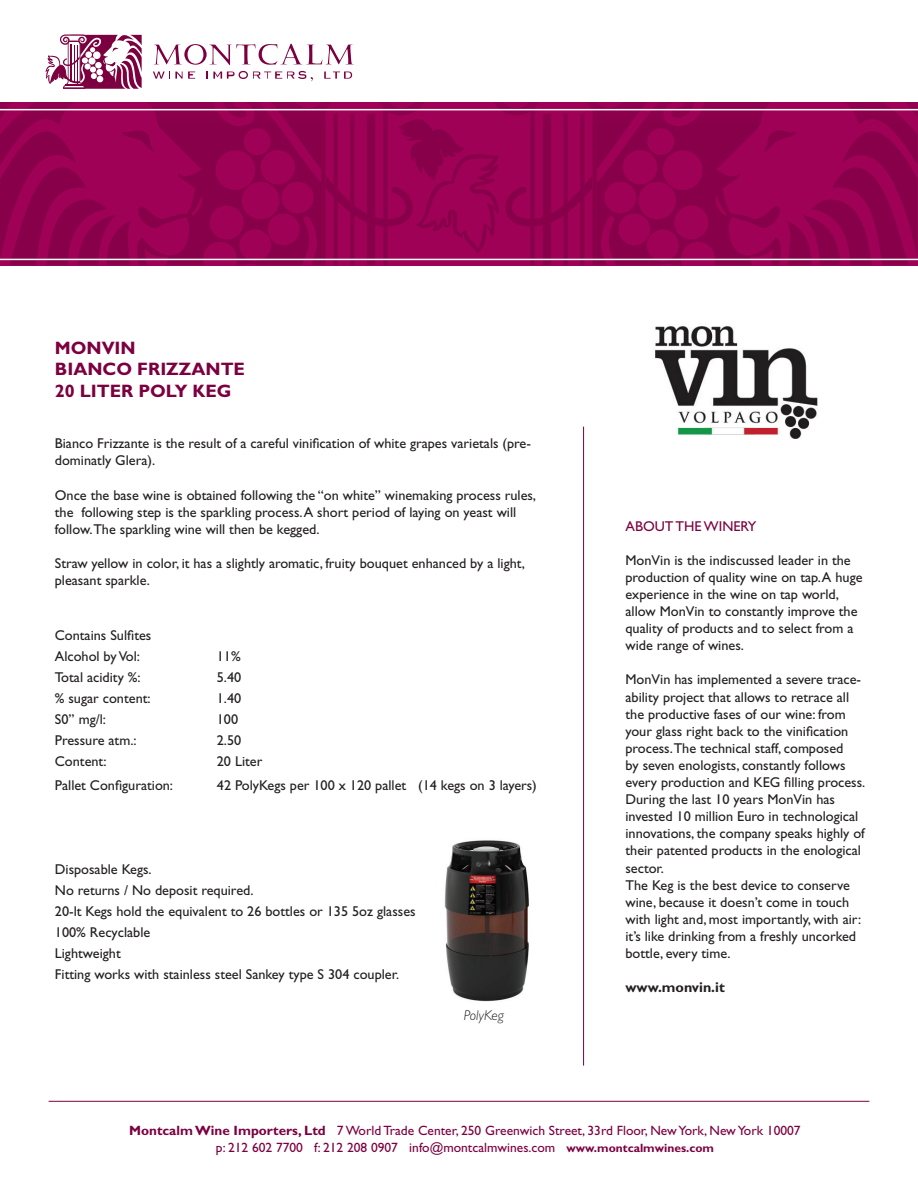
<style>
.page{position:relative;width:918px;height:1188px;background:#fff}
.page>*{position:absolute;margin:0;border:0;box-sizing:border-box;transform-origin:0 0}
.t1{font:700 18px/21.6px "Gill Sans";color:#7c0040}
.t2{font:14.25px/17.1px "Gill Sans";color:#231f20}
.t3{font:14.25px "Gill Sans";color:#7c0040}
.t4{font:700 14.25px "Gill Sans";color:#231f20}
.t5{font:italic 300 14.25px "Gill Sans";letter-spacing:-.005em;color:#231f20}
.t6{font:13.5px/16.5px "Gill Sans";color:#7c0040;text-align:center}
.s1{font-weight:700}
.s2{font-weight:700;font-size:12px}
</style>
<div class="page">
<svg style="left:153px;top:72px;width:42px;height:7px"></svg>
<svg style="left:206px;top:71px;width:107px;height:10px"></svg>
<svg style="left:324px;top:72px;width:28px;height:7px"></svg>
<svg style="left:153px;top:44px;width:201px;height:21px"></svg>
<svg style="left:46px;top:34px;width:96px;height:55px"></svg>
<svg style="left:802px;top:102px;width:115px;height:163px;background:#940250"></svg>
<svg style="left:0;top:102px;width:116px;height:163px;background:#940250"></svg>
<svg style="left:122px;top:102px;width:674px;height:163px;background:#960252"></svg>
<hr style="left:0;top:109px;width:918px;height:1px;background:#fff">
<hr style="left:0;top:259px;width:918px;height:1px;background:#fff">
<hr style="left:583px;top:427px;width:1px;height:639px;background:#7c0040">
<hr style="left:49px;top:1101px;width:820px;height:1px;background:#7c0040">
<img style="left:444px;top:840px;width:85px;height:162px">
<img style="left:655px;top:326px;width:163px;height:113px">
<p class="t1" style="left:55px;top:337px;width:192px">monvi n<br>bianco FRIZZANTE<br>20 liter</p>
<p class="t1" style="left:138px;top:380px;width:95px">poly keg</p>
<p class="t2" style="left:55px;top:435px;width:478px">Bianco Frizzante is the result of a careful vinification of white grapes varietals (pre&shy;dominatly Glera).</p>
<p class="t2" style="left:55px;top:486px;width:483px">Once the base wine is obtained following the “on white” winemaking process rules, the following step is the sparkling process. A short period of laying on yeast will follow.The sparkling wine will then be kegged.</p>
<p class="t2" style="left:55px;top:555px;width:472px">Straw yellow in color, it has a slightly aromatic, fruity bouquet enhanced by a light, pleasant sparkle.</p>
<p class="t2" style="left:55px;top:625px;width:98px;line-height:21px">Contains Sulfites<br>Alcohol by Vol:</p>
<p class="t2" style="left:217px;top:648px;width:25px">11%</p>
<p class="t2" style="left:55px;top:669px;width:87px">Total acidity %:</p>
<p class="t2" style="left:217px;top:669px;width:26px">5.40</p>
<p class="t2" style="left:55px;top:690px;width:97px">% sugar content:</p>
<p class="t2" style="left:217px;top:690px;width:26px">1.40</p>
<p class="t2" style="left:55px;top:711px;width:53px">S0’’ mg/l:</p>
<p class="t2" style="left:217px;top:711px;width:23px">100</p>
<p class="t2" style="left:55px;top:732px;width:83px">Pressure atm.:</p>
<p class="t2" style="left:217px;top:732px;width:26px">2.50</p>
<p class="t2" style="left:55px;top:753px;width:53px">Content:</p>
<p class="t2" style="left:217px;top:753px;width:47px">20 Liter</p>
<p class="t2" style="left:55px;top:777px;width:120px">Pallet Configuration:</p>
<p class="t2" style="left:217px;top:777px;width:322px">42 PolyKegs per 100 x 120 pallet (14 kegs on 3 layers)</p>
<p class="t2" style="left:55px;top:859px;width:362px;line-height:21px">Disposable Kegs.<br>No returns / No deposit required.<br>20-lt Kegs hold the equivalent to 26 bottles or 135 5oz glasses 100% Recyclable<br>Lightweight<br>Fitting works with stainless steel Sankey type S 304 coupler.</p>
<p class="t5" style="left:464px;top:1007px;width:42px">PolyKeg</p>
<p class="t3" style="left:626px;top:518px;width:132px">ABOUT THE WINERY</p>
<p class="t2" style="left:626px;top:552px;width:239px">MonVin is the indiscussed leader in the production of quality wine on tap. A huge experience in the wine on tap world, allow MonVin to constantly improve the quality of products and to select from a wide range of wines.</p>
<p class="t2" style="left:626px;top:671px;width:241px">MonVin has implemented a severe trace&shy;ability project that allows to retrace all the productive fases of our wine: from your glass right back to the vinification process.The technical staff, composed<br>by seven enologists, constantly follows every production and KEG filling process.<br>During the last 10 years MonVin has invested 10 million Euro in technological innovations, the company speaks highly of their patented products in the enological sector.<br>The Keg is the best device to conserve wine, because it doesn’t come in touch with light and, most importantly, with air: it’s like drinking from a freshly uncorked bottle, every time.</p>
<p class="t4" style="left:626px;top:979px;width:101px">www.monvin.it</p>
<p class="t6" style="left:129px;top:1123px;width:673px"><span class="s1">Montcalm Wine Importers, Ltd</span> 7 World Trade Center, 250 Greenwich Street, 33rd Floor, New York, New York 10007 p: 212 602 7700 f: 212 208 0907 info@montcalmwines.com <span class="s2">www.montcalmwines.com</span></p>
</div>
